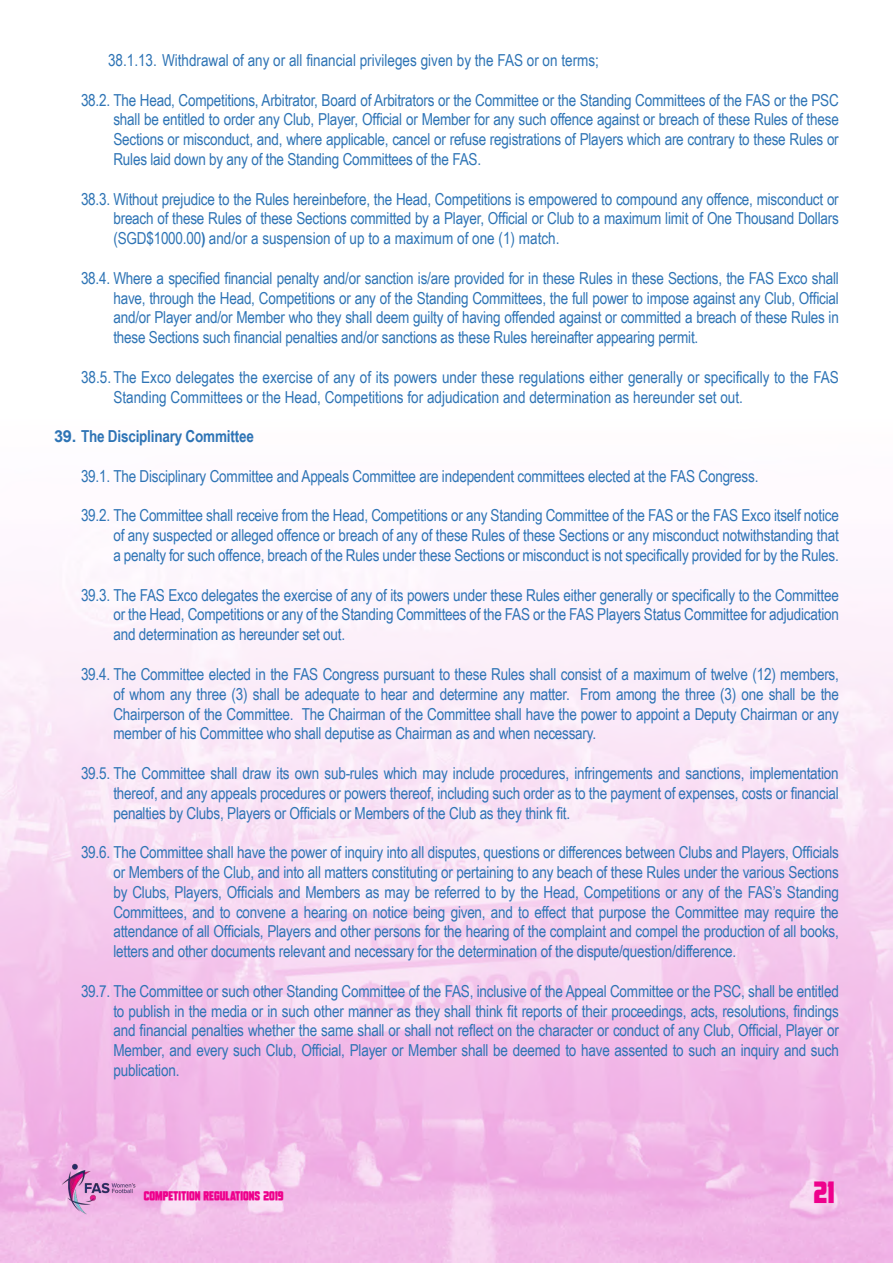
<style>
.page{position:relative;width:893px;height:1263px;background:#fff}
.page>*{position:absolute;margin:0;border:0;box-sizing:border-box;transform-origin:0 0}
.t1{font:21px "Tech Headlines";color:#ee008c}
.t2{font:16.5px/19.8px "Arial Narrow";letter-spacing:-.015em;color:#2e74b5;text-align:justify}
.t3{font:700 16.5px "Arial Narrow";letter-spacing:-.015em;color:#2e74b5}
.t4{font:9px "Tech Headlines";color:#ee008c}
.s1{font-weight:700}
.s2{font-family:"Arial"}
</style>
<div class="page">
<img style="left:0;top:573px;width:893px;height:690px">
<img style="left:54px;top:1159px;width:88px;height:60px">
<p class="t2" style="left:108px;top:50px;width:492px">38.1.13. Withdrawal of any or all financial privileges given by the FAS or on terms;</p>
<p class="t2" style="left:113px;top:89px;width:727px;text-indent:-32px">38.2. The Head, Competitions, Arbitrator, Board of Arbitrators or the Committee or the Standing Committees of the FAS or the PSC shall be entitled to order any Club, Player, Official or Member for any such offence against or breach of these Rules of these Sections or misconduct, and, where applicable, cancel or refuse registrations of Players which are contrary to these Rules or Rules laid down by any of the Standing Committees of the FAS.</p>
<p class="t2" style="left:113px;top:188px;width:727px;text-indent:-32px">38.3. Without prejudice to the Rules hereinbefore, the Head, Competitions is empowered to compound any offence, misconduct or breach of these Rules of these Sections committed by a Player, Official or Club to a maximum limit of One Thousand Dollars (SGD$1000.00<span class="s1">)</span> and/or a suspension of up to a maximum of one (1) match.</p>
<p class="t2" style="left:113px;top:267px;width:727px;text-indent:-32px">38.4. Where a specified financial penalty and/or sanction is/are provided for in these Rules in these Sections, the FAS Exco shall have, through the Head, Competitions or any of the Standing Committees, the full power to impose against any Club, Official and/or Player and/or Member who they shall deem guilty of having offended against or committed a breach of these Rules in these Sections such financial penalties and/or sanctions as these Rules hereinafter appearing permit.</p>
<p class="t2" style="left:113px;top:366px;width:727px;text-indent:-32px">38.5. The Exco delegates the exercise of any of its powers under these regulations either generally or specifically to the FAS<br>Standing Committees or the Head, Competitions for adjudication and determination as hereunder set out.</p>
<p class="t3" style="left:54px;top:424px;width:201px"><span class="s2">39.</span> The Disciplinary Committee</p>
<p class="t2" style="left:81px;top:465px;width:679px">39.1. The Disciplinary Committee and Appeals Committee are independent committees elected at the FAS Congress.</p>
<p class="t2" style="left:113px;top:505px;width:727px;text-indent:-32px">39.2. The Committee shall receive from the Head, Competitions or any Standing Committee of the FAS or the FAS Exco itself notice of any suspected or alleged offence or breach of any of these Rules of these Sections or any misconduct notwithstanding that a penalty for such offence, breach of the Rules under these Sections or misconduct is not specifically provided for by the Rules.</p>
<p class="t2" style="left:113px;top:584px;width:727px;text-indent:-32px">39.3. The FAS Exco delegates the exercise of any of its powers under these Rules either generally or specifically to the Committee or the Head, Competitions or any of the Standing Committees of the FAS or the FAS Players Status Committee for adjudication and determination as hereunder set out.</p>
<p class="t2" style="left:113px;top:663px;width:727px;text-indent:-32px">39.4. The Committee elected in the FAS Congress pursuant to these Rules shall consist of a maximum of twelve (12) members, of whom any three (3) shall be adequate to hear and determine any matter. From among the three (3) one shall be the Chairperson of the Committee. The Chairman of the Committee shall have the power to appoint a Deputy Chairman or any member of his Committee who shall deputise as Chairman as and when necessary.</p>
<p class="t2" style="left:113px;top:762px;width:727px;text-indent:-32px">39.5. The Committee shall draw its own sub-rules which may include procedures, infringements and sanctions, implementation thereof, and any appeals procedures or powers thereof, including such order as to the payment of expenses, costs or financial penalties by Clubs, Players or Officials or Members of the Club as they think fit.</p>
<p class="t2" style="left:113px;top:842px;width:727px;text-indent:-32px">39.6. The Committee shall have the power of inquiry into all disputes, questions or differences between Clubs and Players, Officials or Members of the Club, and into all matters constituting or pertaining to any beach of these Rules under the various Sections by Clubs, Players, Officials and Members as may be referred to by the Head, Competitions or any of the FAS’s Standing Committees, and to convene a hearing on notice being given, and to effect that purpose the Committee may require the attendance of all Officials, Players and other persons for the hearing of the complaint and compel the production of all books, letters and other documents relevant and necessary for the determination of the dispute/question/difference.</p>
<p class="t2" style="left:113px;top:980px;width:727px;text-indent:-32px">39.7. The Committee or such other Standing Committee of the FAS, inclusive of the Appeal Committee or the PSC, shall be entitled to publish in the media or in such other manner as they shall think fit reports of their proceedings, acts, resolutions, findings and financial penalties whether the same shall or shall not reflect on the character or conduct of any Club, Official, Player or Member, and every such Club, Official, Player or Member shall be deemed to have assented to such an inquiry and such publication.</p>
<p class="t4" style="left:144px;top:1190px;width:141px">COMPETITION REGULATIONS 2019</p>
<p class="t1" style="left:814px;top:1179px;width:22px">21</p>
</div>
